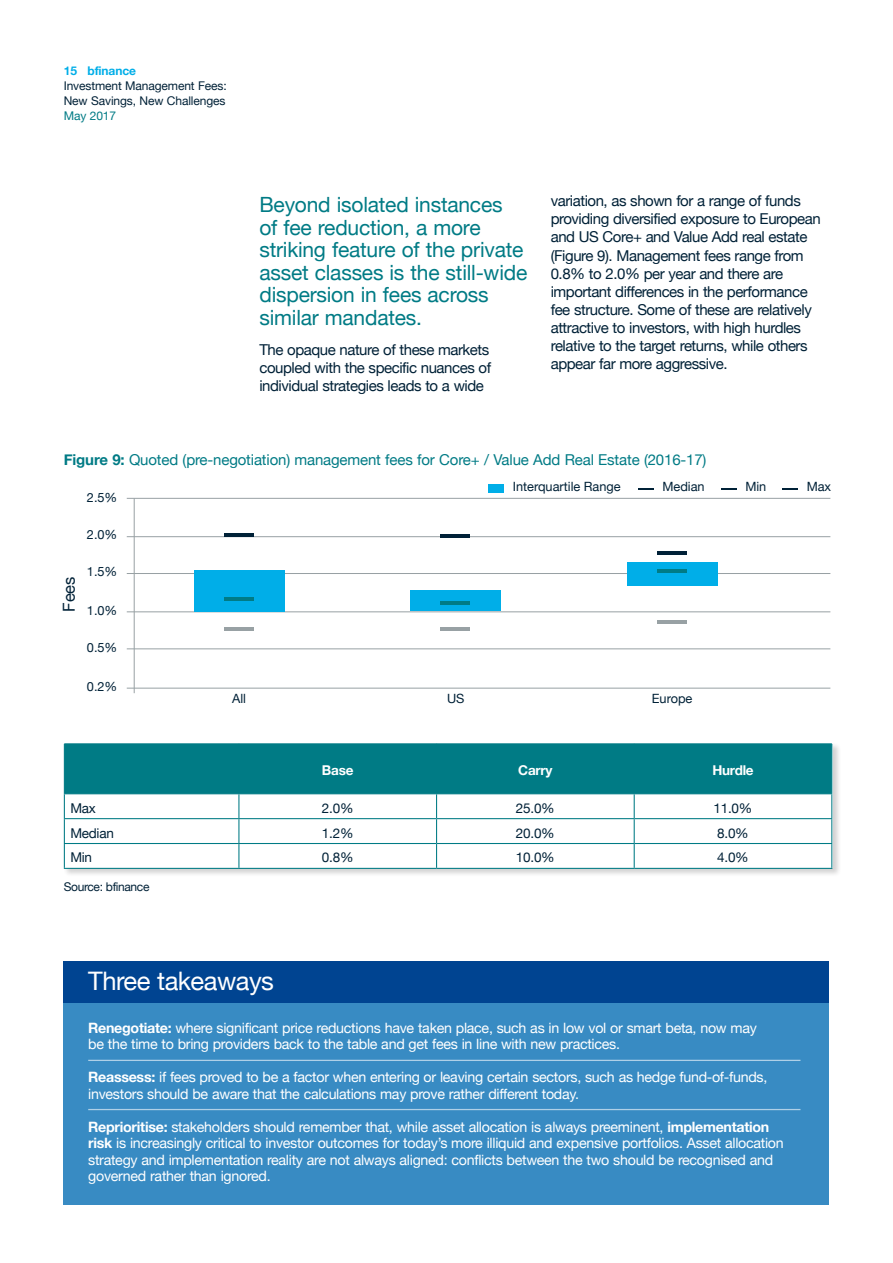
<style>
.page{position:relative;width:893px;height:1263px;background:#fff}
.page>*{position:absolute;margin:0;border:0;box-sizing:border-box;transform-origin:0 0}
.t1{font:25.5px "Helvetica Neue";letter-spacing:-.02em;color:#fff}
.t2{font:21px/22.5px "Helvetica Neue";letter-spacing:-.01em;color:#007b85}
.t3{font:16.5px "Helvetica Neue";color:#002137}
.t4{font:15px/18px "Helvetica Neue";letter-spacing:-.03em;color:#002137}
.t5{font:15px "Helvetica Neue";letter-spacing:-.01em;color:#007b85}
.t6{font:14.25px/16.5px "Helvetica Neue";letter-spacing:-.02em;color:#fff}
.t7{font:13.5px "Helvetica Neue";letter-spacing:-.02em;color:#002137}
.t8{font:700 13.5px "Helvetica Neue";letter-spacing:-.02em;color:#fff}
.t9{font:12.75px "Helvetica Neue";color:#002137}
.t10{font:12px/15px "Helvetica Neue";letter-spacing:-.01em;color:#002137}
.t11{font:12px "Helvetica Neue";letter-spacing:-.03em;color:#002137}
.t12{font:700 12px "Helvetica Neue";letter-spacing:-.01em;color:#00aee8}
.t13{font:12px "Helvetica Neue";letter-spacing:-.01em;color:#007b85}
.s1{font-weight:700}
</style>
<div class="page">
<hr style="left:127px;top:498px;width:703px;height:1px;background:#98a1a4">
<hr style="left:127px;top:536px;width:703px;height:1px;background:#98a1a4">
<hr style="left:127px;top:573px;width:703px;height:1px;background:#98a1a4">
<hr style="left:127px;top:611px;width:703px;height:1px;background:#98a1a4">
<hr style="left:127px;top:648px;width:703px;height:1px;background:#98a1a4">
<hr style="left:127px;top:688px;width:703px;height:1px;background:#98a1a4">
<hr style="left:134px;top:498px;width:1px;height:195px;background:#98a1a4">
<div style="left:489px;top:484px;width:15px;height:8px;background:#00aee8"></div>
<svg style="left:638px;top:488px;width:16px;height:2px"></svg>
<svg style="left:721px;top:488px;width:16px;height:1px"></svg>
<svg style="left:783px;top:488px;width:15px;height:1px"></svg>
<div style="left:194px;top:570px;width:90px;height:42px;background:#00aee8"></div>
<hr style="left:225px;top:533px;width:29px;height:4px;background:#002137">
<hr style="left:224px;top:597px;width:29px;height:3px;background:#007b85">
<hr style="left:224px;top:627px;width:29px;height:4px;background:#98a1a4">
<div style="left:411px;top:590px;width:90px;height:21px;background:#00aee8"></div>
<hr style="left:441px;top:535px;width:29px;height:3px;background:#002137">
<hr style="left:441px;top:602px;width:29px;height:3px;background:#007b85">
<hr style="left:441px;top:627px;width:29px;height:4px;background:#98a1a4">
<div style="left:627px;top:562px;width:90px;height:24px;background:#00aee8"></div>
<hr style="left:657px;top:551px;width:29px;height:4px;background:#002137">
<hr style="left:657px;top:570px;width:29px;height:3px;background:#007b85">
<hr style="left:657px;top:620px;width:29px;height:4px;background:#98a1a4">
<div style="left:64px;top:742px;width:777px;height:135px;background:#231f20;opacity:.2"></div>
<svg style="left:64px;top:743px;width:768px;height:125px"></svg>
<hr style="left:64px;top:868px;width:175px;height:1px;background:#007b85">
<hr style="left:239px;top:868px;width:198px;height:1px;background:#007b85">
<hr style="left:437px;top:868px;width:197px;height:1px;background:#007b85">
<hr style="left:634px;top:868px;width:198px;height:1px;background:#007b85">
<div style="left:64px;top:961px;width:765px;height:243px;background:#388bc3"></div>
<div style="left:64px;top:961px;width:765px;height:41px;background:#004491"></div>
<hr style="left:88px;top:1060px;width:712px;height:1px;background:#fff">
<hr style="left:88px;top:1109px;width:712px;height:1px;background:#fff">
<p class="t12" style="left:64px;top:62px;width:74px">15 bfinance</p>
<p class="t10" style="left:64px;top:79px;width:164px">Investment Management Fees:<br>New Savings, New Challenges</p>
<p class="t13" style="left:64px;top:108px;width:54px">May 2017</p>
<h2 class="t2" style="left:259px;top:195px;width:269px">Beyond isolated instances<br>of fee reduction, a more striking feature of the private asset classes is the still-wide dispersion in fees across similar mandates.</h2>
<p class="t4" style="left:259px;top:341px;width:233px">The opaque nature of these markets coupled with the specific nuances of individual strategies leads to a wide</p>
<p class="t4" style="left:551px;top:193px;width:271px">variation, as shown for a range of funds providing diversified exposure to European and US Core+ and Value Add real estate (Figure 9). Management fees range from 0.8% to 2.0% per year and there are important differences in the performance fee structure. Some of these are relatively attractive to investors, with high hurdles relative to the target returns, while others appear far more aggressive.</p>
<p class="t5" style="left:64px;top:449px;width:644px"><span class="s1">Figure 9:</span> Quoted (pre-negotiation) management fees for Core+ / Value Add Real Estate (2016-17)</p>
<p class="t3" style="left:57px;top:612px;width:37px;rotate:-90deg">Fees</p>
<p class="t9" style="left:87px;top:488px;width:32px">2.5%</p>
<p class="t9" style="left:87px;top:525px;width:32px">2.0%</p>
<p class="t9" style="left:87px;top:562px;width:32px">1.5%</p>
<p class="t9" style="left:87px;top:601px;width:32px">1.0%</p>
<p class="t9" style="left:87px;top:638px;width:32px">0.5%</p>
<p class="t9" style="left:87px;top:677px;width:32px">0.2%</p>
<p class="t9" style="left:513px;top:477px;width:109px">Interquartile Range</p>
<p class="t9" style="left:662px;top:478px;width:44px">Median</p>
<p class="t9" style="left:745px;top:477px;width:23px">Min</p>
<p class="t9" style="left:807px;top:477px;width:26px">Max</p>
<p class="t9" style="left:232px;top:689px;width:15px">All</p>
<p class="t9" style="left:447px;top:689px;width:19px">US</p>
<p class="t9" style="left:652px;top:689px;width:42px">Europe</p>
<p class="t8" style="left:322px;top:760px;width:33px">Base</p>
<p class="t8" style="left:518px;top:760px;width:36px">Carry</p>
<p class="t8" style="left:712px;top:760px;width:43px">Hurdle</p>
<p class="t7" style="left:70px;top:798px;width:27px">Max</p>
<p class="t7" style="left:322px;top:798px;width:33px">2.0%</p>
<p class="t7" style="left:516px;top:798px;width:40px">25.0%</p>
<p class="t7" style="left:714px;top:798px;width:40px">11.0%</p>
<p class="t7" style="left:70px;top:823px;width:45px">Median</p>
<p class="t7" style="left:322px;top:823px;width:33px">1.2%</p>
<p class="t7" style="left:516px;top:823px;width:40px">20.0%</p>
<p class="t7" style="left:717px;top:823px;width:33px">8.0%</p>
<p class="t7" style="left:70px;top:848px;width:23px">Min</p>
<p class="t7" style="left:322px;top:848px;width:33px">0.8%</p>
<p class="t7" style="left:516px;top:848px;width:40px">10.0%</p>
<p class="t7" style="left:717px;top:848px;width:33px">4.0%</p>
<p class="t11" style="left:64px;top:878px;width:87px">Source: bfinance</p>
<h1 class="t1" style="left:88px;top:963px;width:187px">Three takeaways</h1>
<p class="t6" style="left:88px;top:1020px;width:670px"><span class="s1">Renegotiate:</span> where significant price reductions have taken place, such as in low vol or smart beta, now may be the time to bring providers back to the table and get fees in line with new practices.</p>
<p class="t6" style="left:88px;top:1069px;width:681px"><span class="s1">Reassess:</span> if fees proved to be a factor when entering or leaving certain sectors, such as hedge fund-of-funds, investors should be aware that the calculations may prove rather different today.</p>
<p class="t6" style="left:88px;top:1119px;width:697px"><span class="s1">Reprioritise:</span> stakeholders should remember that, while asset allocation is always preeminent, <span class="s1">implementation risk</span> is increasingly critical to investor outcomes for today’s more illiquid and expensive portfolios. Asset allocation strategy and implementation reality are not always aligned: conflicts between the two should be recognised and governed rather than ignored.</p>
</div>
